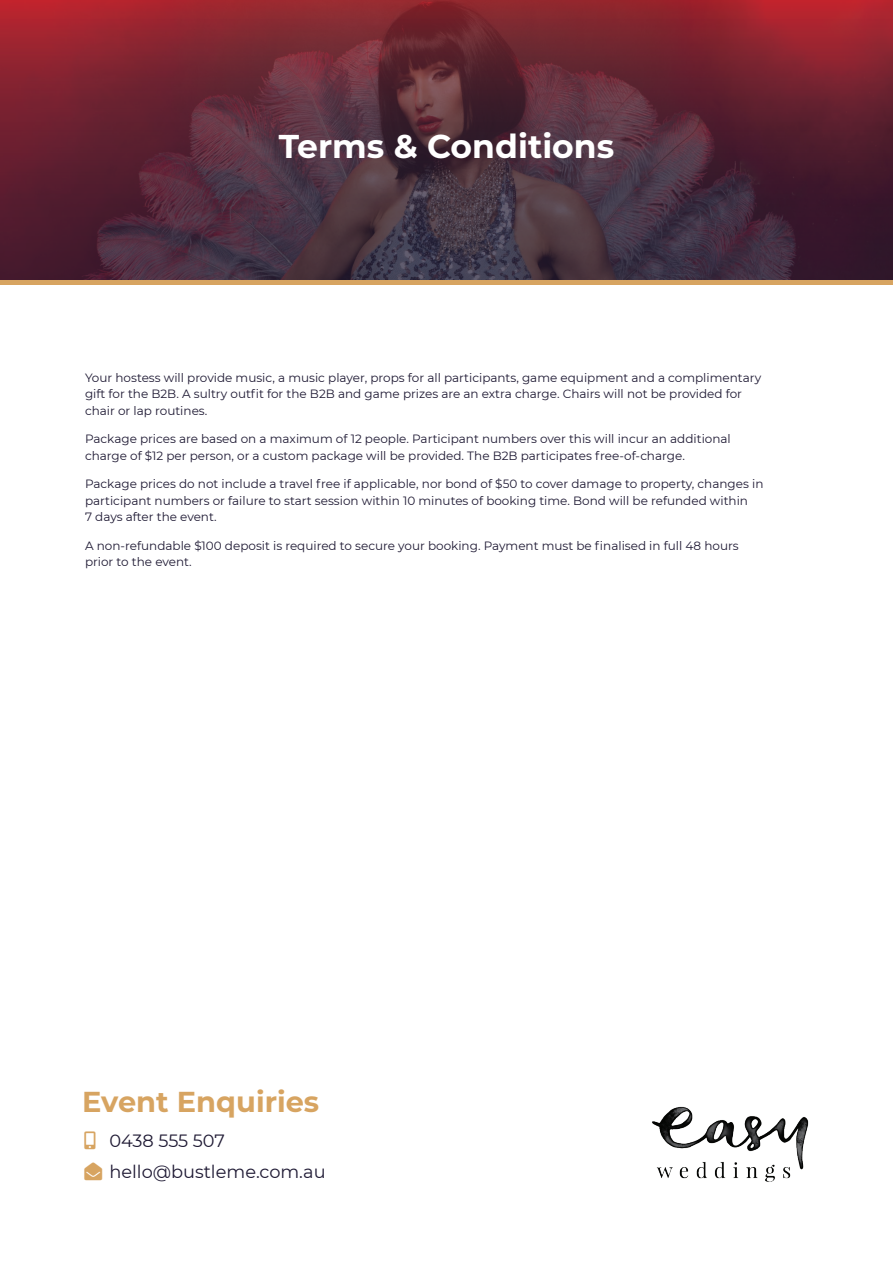
<style>
.page{position:relative;width:893px;height:1263px;background:#fff}
.page>*{position:absolute;margin:0;border:0;box-sizing:border-box;transform-origin:0 0}
.t1{font:700 33px "Montserrat";color:#fff}
.t2{font:700 28.8px "Montserrat";color:#d7a461}
.t3{font:17.7px "Montserrat";color:#1e1933}
.t4{font:12px/16.5px "Montserrat";color:#1e1933}
.s1{color:#d7a461}
</style>
<div class="page">
<svg style="left:0;top:0;width:893px;height:280px;background:#5e2a38"></svg>
<hr style="left:0;top:280px;width:893px;height:4px;background:#d7a461">
<img style="left:652px;top:1106px;width:157px;height:76px">
<h1 class="t1" style="left:279px;top:123px;width:337px">Terms &amp; Conditions</h1>
<p class="t4" style="left:85px;top:369px;width:678px">Your hostess will provide music, a music player, props for all participants, game equipment and a complimentary gift for the B2B. A sultry outfit for the B2B and game prizes are an extra charge. Chairs will not be provided for chair or lap routines.</p>
<p class="t4" style="left:85px;top:430px;width:647px">Package prices are based on a maximum of 12 people. Participant numbers over this will incur an additional charge of $12 per person, or a custom package will be provided. The B2B participates free-of-charge.</p>
<p class="t4" style="left:85px;top:475px;width:680px">Package prices do not include a travel free if applicable, nor bond of $50 to cover damage to property, changes in participant numbers or failure to start session within 10 minutes of booking time. Bond will be refunded within<br>7 days after the event.</p>
<p class="t4" style="left:85px;top:537px;width:655px">A non-refundable $100 deposit is required to secure your booking. Payment must be finalised in full 48 hours prior to the event.</p>
<h2 class="t2" style="left:82px;top:1081px;width:239px">Event Enquiries</h2>
<h3 class="t3" style="left:85px;top:1128px;width:142px"><span class="s1">□●●▼</span> 0438 555 507</h3>
<h3 class="t3" style="left:85px;top:1159px;width:243px"><span class="s1">■❖●□□■</span> hello@bustleme.com.au</h3>
</div>
